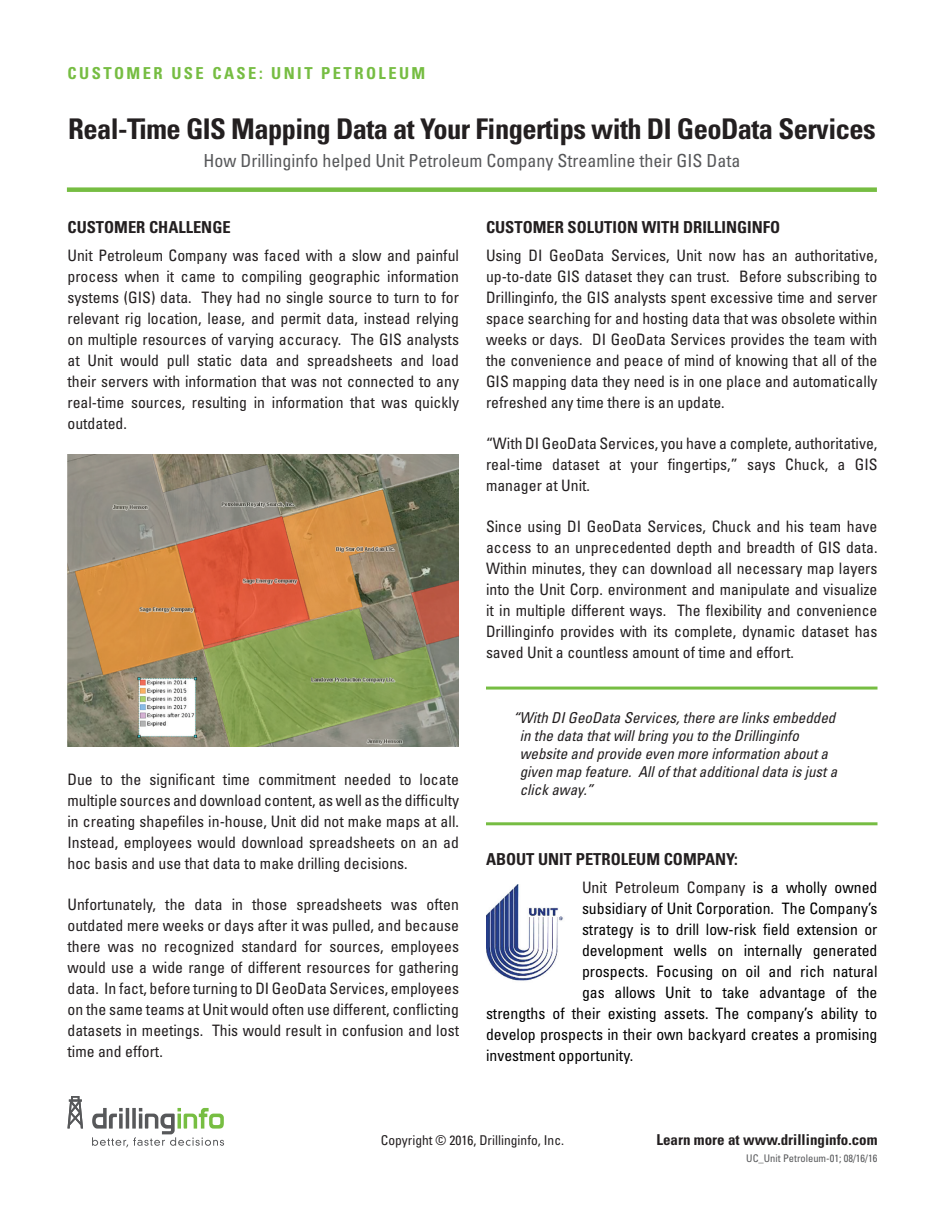
<style>
.page{position:relative;width:945px;height:1215px;background:#fff}
.page>*{position:absolute;margin:0;border:0;box-sizing:border-box;transform-origin:0 0}
.UC_Title1{font:700 condensed 28.5px "Univers LT Std";letter-spacing:-.02em;color:#231f20}
.UC_Title_2{font:condensed 18px "Univers LT Std";color:#57585a}
.UC_Text_Head{font:700 condensed 16.5px "Univers LT Std";color:#231f20}
.UC_Header{font:700 condensed 16.5px "Univers LT Std";letter-spacing:.15em;color:#76bd42}
.UC_text{font:condensed 15.75px/21px "Univers LT Std";color:#231f20;text-align:justify}
.UC_text-2{font:condensed 15.75px "Univers LT Std";color:#000}
.UC_Pull_quote{font:italic condensed 15px/18px "Univers LT Std";color:#231f20}
.Call_to_action{font:700 condensed 15px "Univers LT Std";color:#231f20}
.t1{font:condensed 13.5px "Univers LT Std";color:#231f20}
.t2{font:condensed 10.5px "Univers LT Std";color:#57585a}
.s1{color:#000}
</style>
<div class="page">
<svg style="left:67px;top:1096px;width:16px;height:32px"></svg>
<svg style="left:92px;top:1108px;width:132px;height:40px"></svg>
<hr style="left:486px;top:687px;width:392px;height:3px;background:#76bd42">
<hr style="left:486px;top:822px;width:392px;height:3px;background:#76bd42">
<div style="left:67px;top:187px;width:810px;height:5px;background:#76bd42"></div>
<img style="left:486px;top:884px;width:77px;height:97px">
<img style="left:68px;top:454px;width:391px;height:293px">
<p class="UC_Header" style="left:68px;top:63px;width:359px">CUSTOMER USE CASE: UNIT PETROLEUM</p>
<p class="UC_Title1" style="left:68px;top:111px;width:809px">Real-Time GIS Mapping Data at Your Fingertips with DI GeoData Services</p>
<p class="UC_Title_2" style="left:203px;top:149px;width:538px">How Drillinginfo helped Unit Petroleum Company Streamline their GIS Data</p>
<p class="UC_Text_Head" style="left:68px;top:217px;width:165px">CUSTOMER CHALLENGE</p>
<p class="UC_text" style="left:68px;top:244px;width:393px">Unit Petroleum Company was faced with a slow and painful process when it came to compiling geographic information systems (GIS) data. They had no single source to turn to for relevant rig location, lease, and permit data, instead relying on multiple resources of varying accuracy. The GIS analysts at Unit would pull static data and spreadsheets and load their servers with information that was not connected to any real-time sources, resulting in information that was quickly outdated.</p>
<p class="UC_text" style="left:68px;top:768px;width:393px">Due to the significant time commitment needed to locate multiple sources and download content, as well as the difficulty in creating shapefiles in-house, Unit did not make maps at all.<br>Instead, employees would download spreadsheets on an ad hoc basis and use that data to make drilling decisions.</p>
<p class="UC_text" style="left:68px;top:894px;width:393px">Unfortunately, the data in those spreadsheets was often outdated mere weeks or days after it was pulled, and because there was no recognized standard for sources, employees would use a wide range of different resources for gathering data. In fact, before turning to DI GeoData Services, employees on the same teams at Unit would often use different, conflicting datasets in meetings. This would result in confusion and lost time and effort.</p>
<p class="UC_Text_Head" style="left:486px;top:217px;width:296px">CUSTOMER SOLUTION WITH DRILLINGINFO</p>
<p class="UC_text" style="left:486px;top:244px;width:393px">Using DI GeoData Services, Unit now has an authoritative, up-to-date GIS dataset they can trust. Before subscribing to Drillinginfo, the GIS analysts spent excessive time and server space searching for and hosting data that was obsolete within weeks or days. DI GeoData Services provides the team with the convenience and peace of mind of knowing that all of the GIS mapping data they need is in one place and automatically refreshed any time there is an update.</p>
<p class="UC_text" style="left:486px;top:432px;width:393px">“With DI GeoData Services, you have a complete, authoritative, real-time dataset at your fingertips,” says Chuck, a GIS manager at Unit.</p>
<p class="UC_text" style="left:486px;top:516px;width:393px">Since using DI GeoData Services, Chuck and his team have access to an unprecedented depth and breadth of GIS data.<br>Within minutes, they can download all necessary map layers into the Unit Corp. environment and manipulate and visualize it in multiple different ways. The flexibility and convenience Drillinginfo provides with its complete, dynamic dataset has saved Unit a countless amount of time and effort.</p>
<p class="UC_Pull_quote" style="left:520px;top:709px;width:319px;text-indent:-7px">“With DI GeoData Services, there are links embedded in the data that will bring you to the Drillinginfo website and provide even more information about a given map feature. All of that additional data is just a click away.”</p>
<p class="UC_Text_Head" style="left:486px;top:849px;width:253px">ABOUT UNIT PETROLEUM COMPANY:</p>
<p class="UC_text" style="left:582px;top:876px;width:297px">Unit Petroleum Company <span class="s1">is a wholly owned</span></p>
<p class="UC_text-2" style="left:582px;top:898px;width:297px">subsidiary of Unit Corporation. The Company’s</p>
<p class="UC_text-2" style="left:582px;top:919px;width:297px">strategy is to drill low-risk field extension or</p>
<p class="UC_text-2" style="left:582px;top:940px;width:297px">development wells on internally generated</p>
<p class="UC_text-2" style="left:582px;top:961px;width:297px">prospects. Focusing on oil and rich natural</p>
<p class="UC_text-2" style="left:582px;top:982px;width:297px">gas allows Unit to take advantage of the</p>
<p class="UC_text-2" style="left:486px;top:1003px;width:393px">strengths of their existing assets. The company’s ability to</p>
<p class="UC_text-2" style="left:486px;top:1024px;width:393px">develop prospects in their own backyard creates a promising</p>
<p class="UC_text-2" style="left:486px;top:1045px;width:149px">investment opportunity.</p>
<p class="t1" style="left:381px;top:1132px;width:185px">Copyright © 2016, Drillinginfo, Inc.</p>
<p class="Call_to_action" style="left:656px;top:1130px;width:223px">Learn more at www.drillinginfo.com</p>
<p class="t2" style="left:746px;top:1152px;width:133px">UC_Unit Petroleum-01; 08/16/16</p>
</div>
